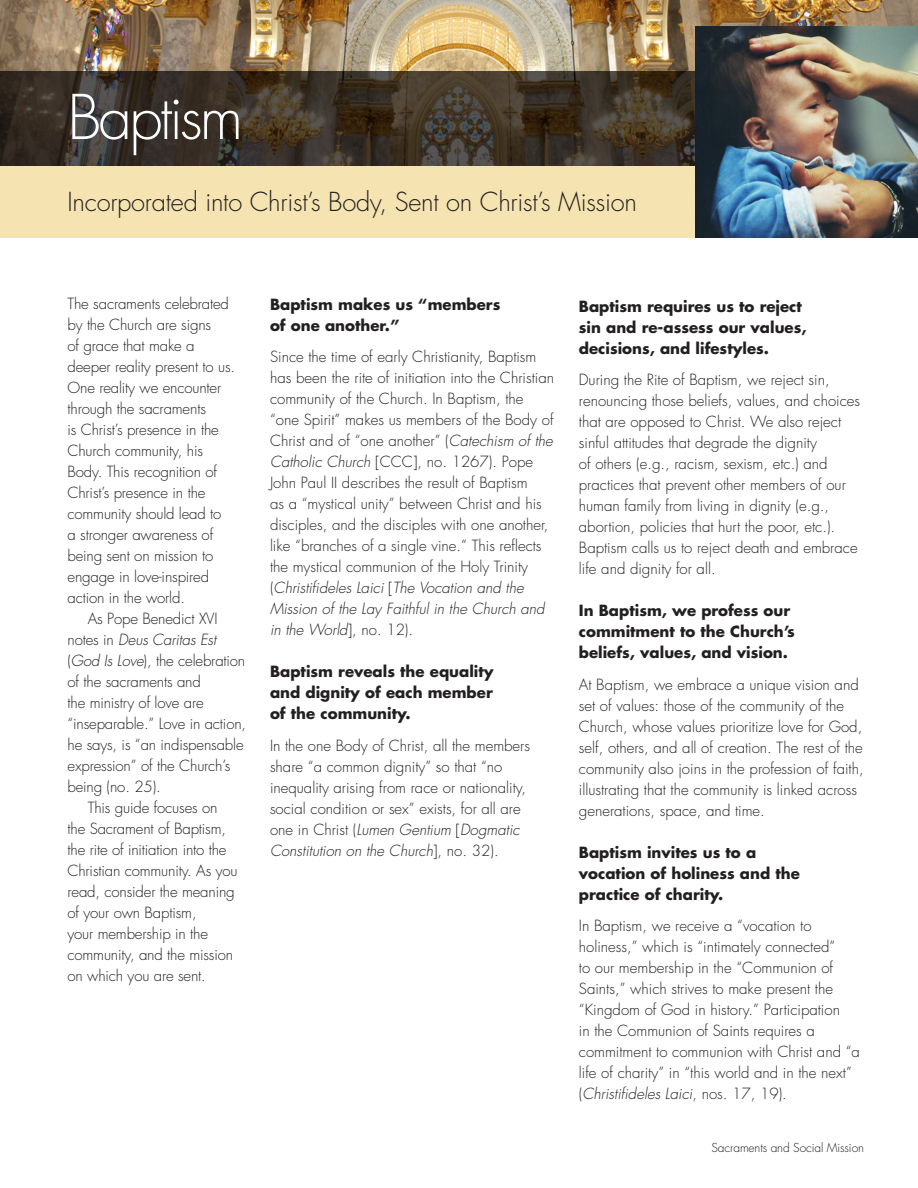
<style>
.page{position:relative;width:918px;height:1188px;background:#fff}
.page>*{position:absolute;margin:0;border:0;box-sizing:border-box;transform-origin:0 0}
.PtTitle_copy{font:300 60px "Futura";letter-spacing:-.05em;color:#fff}
.PtTitle_copy_2{font:300 25.5px "Futura";letter-spacing:-.01em;color:#231f20}
.ParaFirst{font:300 15px/21px "Futura";color:#231f20}
.t1{font:700 15px/21px "Futura";color:#231f20}
.Para{font:300 15px/21px "Futura";letter-spacing:-.01em;color:#231f20}
.Paragraph_Style_3{font:300 15px/21px "Futura";letter-spacing:-.01em;color:#231f20}
.PtTitle_copy-2{font:300 12px "Futura";letter-spacing:-.01em;color:#231f20}
.s1{font-style:italic}
</style>
<div class="page">
<img style="left:0;top:0;width:918px;height:71px">
<svg style="left:0;top:71px;width:695px;height:95px;background:#3c3328"></svg>
<div style="left:0;top:166px;width:918px;height:72px;background:#f5e3b1"></div>
<img style="left:695px;top:27px;width:223px;height:211px">
<p class="PtTitle_copy" style="left:68px;top:79px;width:177px">Baptism</p>
<p class="PtTitle_copy_2" style="left:68px;top:185px;width:571px">Incorporated into Christ’s Body, Sent on Christ’s Mission</p>
<p class="ParaFirst" style="left:68px;top:293px;width:169px">The sacraments celebrated by the Church are signs<br>of grace that make a deeper reality present to us.<br>One reality we encounter through the sacraments<br>is Christ’s presence in the<br>Church community, his<br>Body. This recognition of<br>Christ’s presence in the community should lead to<br>a stronger awareness of being sent on mission to engage in love-inspired action in the world.</p>
<p class="Para" style="left:68px;top:608px;width:180px;text-indent:20px">As Pope Benedict XVI notes in <span class="s1">Deus Caritas Est </span>(<span class="s1">God Is Love</span>), the celebration of the sacraments and<br>the ministry of love are “inseparable.” Love in action, he says, is “an indispensable expression” of the Church’s being (no. 25).</p>
<p class="Paragraph_Style_3" style="left:68px;top:797px;width:172px;text-indent:20px">This guide focuses on the Sacrament of Baptism, the rite of initiation into the<br>Christian community. As you read, consider the meaning of your own Baptism,<br>your membership in the community, and the mission on which you are sent.</p>
<h3 class="t1" style="left:270px;top:293px;width:232px">Baptism makes us “members of one another.”</h3>
<p class="ParaFirst" style="left:270px;top:346px;width:286px">Since the time of early Christianity, Baptism has been the rite of initiation into the Christian community of the Church. In Baptism, the “one Spirit” makes us members of the Body of Christ and of “one another” (<span class="s1">Catechism of the Catholic Church</span> [CCC], no. 1267). Pope John Paul II describes the result of Baptism<br>as a “mystical unity” between Christ and his disciples, and the disciples with one another, like “branches of a single vine.” This reflects the mystical communion of the Holy Trinity (<span class="s1">Christifideles Laici</span> [<span class="s1">The Vocation and the Mission of the Lay Faithful in the Church and in the World</span>], no. 12).</p>
<h3 class="t1" style="left:270px;top:661px;width:225px;text-align:justify">Baptism reveals the equality and dignity of each member of the community.</h3>
<p class="ParaFirst" style="left:270px;top:735px;width:262px">In the one Body of Christ, all the members share “a common dignity” so that “no inequality arising from race or nationality, social condition or sex” exists, for all are one in Christ (<span class="s1">Lumen Gentium</span> [<span class="s1">Dogmatic Constitution on the Church</span>], no. 32).</p>
<h3 class="t1" style="left:579px;top:295px;width:229px">Baptism requires us to reject sin and re-assess our values, decisions, and lifestyles.</h3>
<p class="ParaFirst" style="left:579px;top:369px;width:283px">During the Rite of Baptism, we reject sin, renouncing those beliefs, values, and choices that are opposed to Christ. We also reject sinful attitudes that degrade the dignity<br>of others (e.g., racism, sexism, etc.) and practices that prevent other members of our human family from living in dignity (e.g., abortion, policies that hurt the poor, etc.).<br>Baptism calls us to reject death and embrace life and dignity for all.</p>
<h3 class="t1" style="left:579px;top:600px;width:217px">In Baptism, we profess our commitment to the Church’s beliefs, values, and vision.</h3>
<p class="ParaFirst" style="left:579px;top:674px;width:286px">At Baptism, we embrace a unique vision and set of values: those of the community of the Church, whose values prioritize love for God, self, others, and all of creation. The rest of the community also joins in the profession of faith, illustrating that the community is linked across generations, space, and time.</p>
<h3 class="t1" style="left:579px;top:841px;width:223px">Baptism invites us to a vocation of holiness and the practice of charity.</h3>
<p class="ParaFirst" style="left:579px;top:915px;width:283px">In Baptism, we receive a “vocation to holiness,” which is “intimately connected”<br>to our membership in the “Communion of Saints,” which strives to make present the “Kingdom of God in history.” Participation<br>in the Communion of Saints requires a commitment to communion with Christ and “a life of charity” in “this world and in the next” (<span class="s1">Christifideles Laici</span>, nos. 17, 19).</p>
<p class="PtTitle_copy-2" style="left:712px;top:1140px;width:154px">Sacraments and Social Mission</p>
</div>
